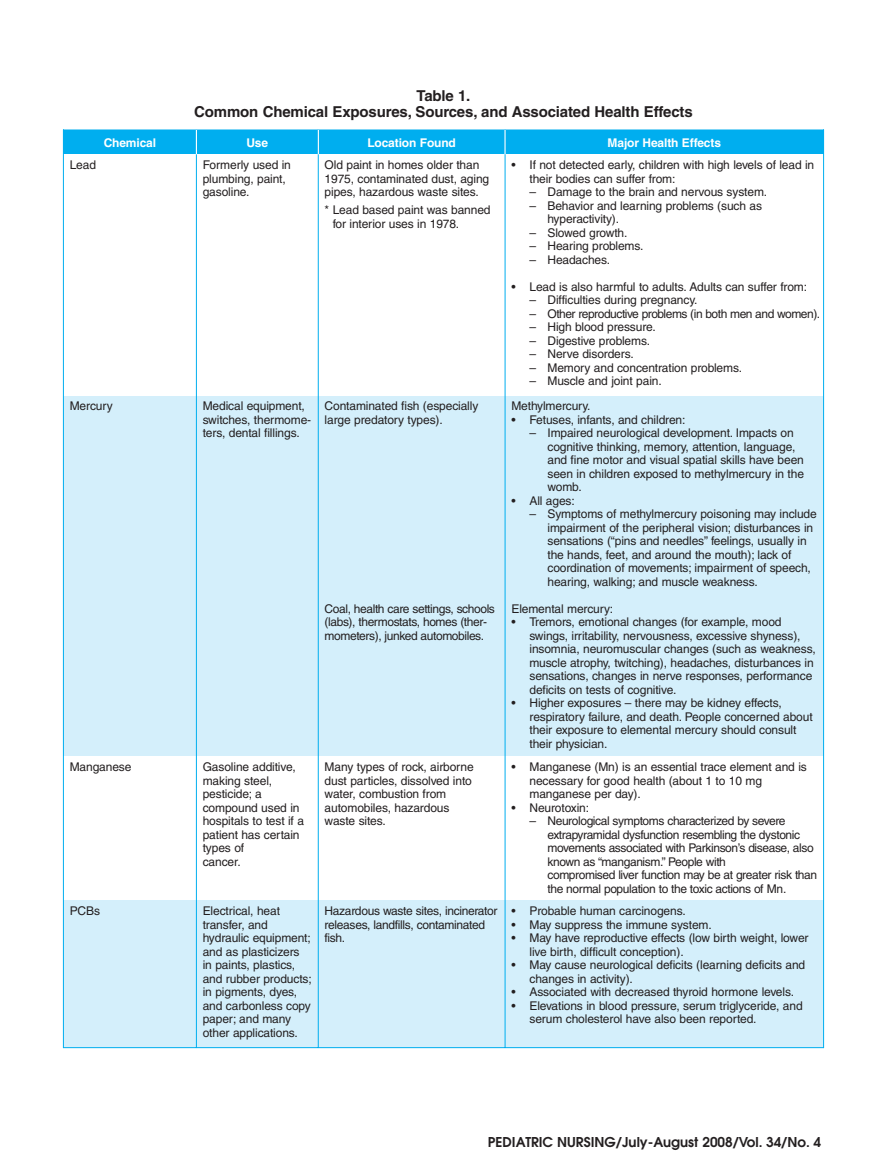
<style>
.page{position:relative;width:872px;height:1175px;background:#fff}
.page>*{position:absolute;margin:0;border:0;box-sizing:border-box;transform-origin:0 0}
.t1{font:700 15px/16.5px "Helvetica";letter-spacing:-.01em;color:#231f20;text-align:center}
.t2{font:600 13.5px "Avant Garde";color:#231f20}
.t3{font:12px/13.5px "Helvetica";letter-spacing:-.01em;color:#231f20}
.t4{font:12px/13.5px "Helvetica";letter-spacing:-.035em;color:#231f20}
.t5{font:12px/13.5px "Helvetica";letter-spacing:-.03em;color:#231f20}
.t6{font:12px "Helvetica";letter-spacing:-.04em;color:#231f20}
.t7{font:700 12px "Helvetica";letter-spacing:-.01em;color:#fff}
</style>
<div class="page">
<div style="left:63px;top:130px;width:133px;height:24px;background:#00aeef"></div>
<div style="left:196px;top:130px;width:122px;height:24px;background:#00aeef"></div>
<div style="left:318px;top:130px;width:187px;height:24px;background:#00aeef"></div>
<div style="left:505px;top:130px;width:319px;height:24px;background:#00aeef"></div>
<div style="left:63px;top:396px;width:133px;height:360px;background:#d4effb"></div>
<div style="left:196px;top:396px;width:122px;height:360px;background:#d4effb"></div>
<div style="left:318px;top:396px;width:187px;height:360px;background:#d4effb"></div>
<div style="left:505px;top:396px;width:319px;height:360px;background:#d4effb"></div>
<div style="left:63px;top:900px;width:133px;height:148px;background:#d4effb"></div>
<div style="left:196px;top:900px;width:122px;height:148px;background:#d4effb"></div>
<div style="left:318px;top:900px;width:187px;height:148px;background:#d4effb"></div>
<div style="left:505px;top:900px;width:319px;height:148px;background:#d4effb"></div>
<hr style="left:63px;top:130px;width:1px;height:918px;background:#00aeef">
<hr style="left:196px;top:130px;width:1px;height:918px;background:#00aeef">
<hr style="left:318px;top:130px;width:1px;height:918px;background:#00aeef">
<hr style="left:504px;top:130px;width:1px;height:918px;background:#00aeef">
<hr style="left:823px;top:130px;width:1px;height:918px;background:#00aeef">
<hr style="left:63px;top:1047px;width:761px;height:1px;background:#00aeef">
<svg style="left:196px;top:130px;width:1px;height:24px"></svg>
<svg style="left:318px;top:130px;width:1px;height:24px"></svg>
<svg style="left:504px;top:130px;width:1px;height:24px"></svg>
<p class="t1" style="left:194px;top:89px;width:500px">Table 1.<br>Common Chemical Exposures, Sources, and Associated Health Effects</p>
<p class="t7" style="left:104px;top:138px;width:54px">Chemical</p>
<p class="t7" style="left:246px;top:138px;width:23px">Use</p>
<p class="t7" style="left:367px;top:138px;width:90px">Location Found</p>
<p class="t7" style="left:607px;top:138px;width:115px">Major Health Effects</p>
<p class="t3" style="left:70px;top:159px;width:28px">Lead</p>
<p class="t3" style="left:203px;top:159px;width:90px">Formerly used in plumbing, paint, gasoline.</p>
<p class="t3" style="left:324px;top:159px;width:166px">Old paint in homes older than<br>1975, contaminated dust, aging pipes, hazardous waste sites.</p>
<p class="t3" style="left:333px;top:204px;width:159px;text-indent:-8px">* Lead based paint was banned for interior uses in 1978.</p>
<p class="t3" style="left:70px;top:400px;width:44px">Mercury</p>
<p class="t3" style="left:203px;top:400px;width:110px">Medical equipment, switches, thermome&shy;ters, dental fillings.</p>
<p class="t3" style="left:324px;top:400px;width:155px">Contaminated fish (especially large predatory types).</p>
<p class="t4" style="left:324px;top:603px;width:172px">Coal, health care settings, schools (labs), thermostats, homes (ther&shy;mometers), junked automobiles.</p>
<p class="t3" style="left:529px;top:159px;width:286px;text-indent:-18px">• If not detected early, children with high levels of lead in their bodies can suffer from:</p>
<p class="t3" style="left:529px;top:186px;width:239px">– Damage to the brain and nervous system.</p>
<p class="t3" style="left:547px;top:200px;width:216px;text-indent:-18px">– Behavior and learning problems (such as hyperactivity).</p>
<p class="t3" style="left:529px;top:227px;width:100px">– Slowed growth.</p>
<p class="t3" style="left:529px;top:240px;width:115px">– Hearing problems.</p>
<p class="t3" style="left:529px;top:254px;width:82px">– Headaches.</p>
<p class="t3" style="left:511px;top:281px;width:297px">• Lead is also harmful to adults. Adults can suffer from:</p>
<p class="t3" style="left:529px;top:294px;width:169px">– Difficulties during pregnancy.</p>
<p class="t6" style="left:529px;top:309px;width:292px">– Other reproductive problems (in both men and women).</p>
<p class="t3" style="left:529px;top:321px;width:128px">– High blood pressure.</p>
<p class="t3" style="left:529px;top:335px;width:122px">– Digestive problems.</p>
<p class="t3" style="left:529px;top:348px;width:106px">– Nerve disorders.</p>
<p class="t3" style="left:529px;top:362px;width:214px">– Memory and concentration problems.</p>
<p class="t3" style="left:529px;top:375px;width:134px">– Muscle and joint pain.</p>
<p class="t3" style="left:511px;top:400px;width:81px">Methylmercury.</p>
<p class="t3" style="left:511px;top:414px;width:175px">• Fetuses, infants, and children:</p>
<p class="t3" style="left:547px;top:427px;width:258px;text-indent:-18px">– Impaired neurological development. Impacts on cognitive thinking, memory, attention, language, and fine motor and visual spatial skills have been seen in children exposed to methylmercury in the womb.</p>
<p class="t3" style="left:511px;top:495px;width:65px">• All ages:</p>
<p class="t3" style="left:547px;top:508px;width:271px;text-indent:-18px">– Symptoms of methylmercury poisoning may include impairment of the peripheral vision; disturbances in sensations (“pins and needles” feelings, usually in the hands, feet, and around the mouth); lack of coordination of movements; impairment of speech, hearing, walking; and muscle weakness.</p>
<p class="t3" style="left:511px;top:603px;width:103px">Elemental mercury:</p>
<p class="t3" style="left:529px;top:616px;width:288px;text-indent:-18px">• Tremors, emotional changes (for example, mood swings, irritability, nervousness, excessive shyness), insomnia, neuromuscular changes (such as weakness, muscle atrophy, twitching), headaches, disturbances in sensations, changes in nerve responses, performance deficits on tests of cognitive.</p>
<p class="t3" style="left:529px;top:697px;width:285px;text-indent:-18px">• Higher exposures – there may be kidney effects, respiratory failure, and death. People concerned about their exposure to elemental mercury should consult their physician.</p>
<p class="t3" style="left:70px;top:761px;width:63px">Manganese</p>
<p class="t3" style="left:203px;top:761px;width:103px">Gasoline additive, making steel, pesticide; a compound used in hospitals to test if a patient has certain types of<br>cancer.</p>
<p class="t3" style="left:324px;top:761px;width:150px">Many types of rock, airborne dust particles, dissolved into water, combustion from automobiles, hazardous waste sites.</p>
<p class="t3" style="left:529px;top:761px;width:279px;text-indent:-18px">• Manganese (Mn) is an essential trace element and is necessary for good health (about 1 to 10 mg manganese per day).</p>
<p class="t3" style="left:511px;top:801px;width:79px">• Neurotoxin:</p>
<p class="t4" style="left:547px;top:815px;width:271px;text-indent:-18px">– Neurological symptoms characterized by severe extrapyramidal dysfunction resembling the dystonic movements associated with Parkinson’s disease, also known as “manganism.” People with<br>compromised liver function may be at greater risk than the normal population to the toxic actions of Mn.</p>
<p class="t3" style="left:70px;top:905px;width:32px">PCBs</p>
<p class="t3" style="left:203px;top:905px;width:110px">Electrical, heat transfer, and hydraulic equipment; and as plasticizers in paints, plastics, and rubber products; in pigments, dyes, and carbonless copy paper; and many other applications.</p>
<p class="t5" style="left:324px;top:905px;width:174px">Hazardous waste sites, incinerator releases, landfills, contaminated fish.</p>
<p class="t3" style="left:511px;top:905px;width:176px">• Probable human carcinogens.</p>
<p class="t3" style="left:511px;top:919px;width:202px">• May suppress the immune system.</p>
<p class="t3" style="left:529px;top:932px;width:280px;text-indent:-18px">• May have reproductive effects (low birth weight, lower live birth, difficult conception).</p>
<p class="t3" style="left:529px;top:959px;width:277px;text-indent:-18px">• May cause neurological deficits (learning deficits and changes in activity).</p>
<p class="t3" style="left:511px;top:986px;width:284px">• Associated with decreased thyroid hormone levels.</p>
<p class="t3" style="left:529px;top:1000px;width:275px;text-indent:-18px">• Elevations in blood pressure, serum triglyceride, and serum cholesterol have also been reported.</p>
<p class="t2" style="left:488px;top:1137px;width:334px">PEDIATRIC NURSING/July-August 2008/Vol. 34/No. 4</p>
</div>
